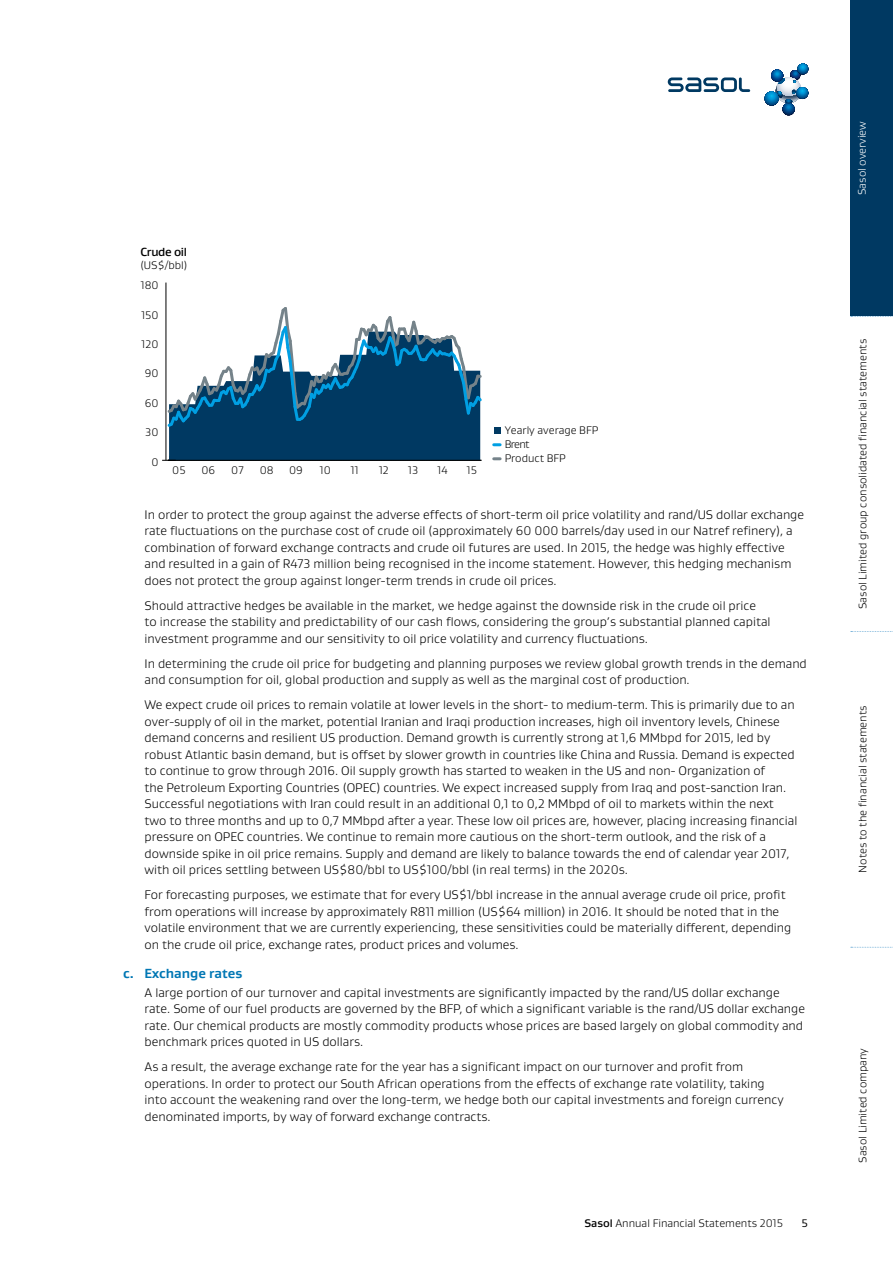
<style>
.page{position:relative;width:893px;height:1263px;background:#fff}
.page>*{position:absolute;margin:0;border:0;box-sizing:border-box;transform-origin:0 0}
.t1{font:700 13.5px "Gustan";color:#0077b4}
.t2{font:300 12.75px/16.5px "Gustan";color:#000}
.t3{font:500 12px "Gustan";letter-spacing:-.025em;color:#000}
.t4{font:300 11.25px/13.8px "Gustan";color:#000}
.t5{font:300 11.25px "Gustan";color:#fff}
.t6{font:11.25px "Gustan";color:#000}
.s1{font-weight:500}
</style>
<div class="page">
<svg style="left:851px;top:316px;width:42px;height:1px"></svg>
<svg style="left:851px;top:631px;width:42px;height:1px"></svg>
<svg style="left:851px;top:947px;width:42px;height:1px"></svg>
<div style="left:850px;top:0;width:43px;height:316px;background:#003962"></div>
<svg style="left:765px;top:64px;width:43px;height:51px"></svg>
<svg style="left:668px;top:77px;width:82px;height:15px"></svg>
<svg style="left:494px;top:427px;width:6px;height:6px"></svg>
<svg style="left:494px;top:443px;width:6px;height:3px"></svg>
<svg style="left:494px;top:457px;width:6px;height:3px"></svg>
<hr style="left:166px;top:283px;width:1px;height:177px;background:#000">
<svg style="left:162px;top:304px;width:320px;height:157px"></svg>
<p class="t3" style="left:140px;top:244px;width:48px">Crude oil</p>
<p class="t4" style="left:140px;top:258px;width:48px">(US$/bbl)</p>
<p class="t4" style="left:141px;top:278px;width:19px">180</p>
<p class="t4" style="left:141px;top:308px;width:19px">150</p>
<p class="t4" style="left:142px;top:337px;width:18px">120</p>
<p class="t4" style="left:145px;top:366px;width:15px">90</p>
<p class="t4" style="left:145px;top:396px;width:15px">60</p>
<p class="t4" style="left:145px;top:425px;width:15px">30</p>
<p class="t4" style="left:151px;top:455px;width:9px">0</p>
<p class="t4" style="left:172px;top:463px;width:15px">05</p>
<p class="t4" style="left:201px;top:463px;width:15px">06</p>
<p class="t4" style="left:231px;top:463px;width:14px">07</p>
<p class="t4" style="left:260px;top:463px;width:15px">08</p>
<p class="t4" style="left:289px;top:463px;width:15px">09</p>
<p class="t4" style="left:320px;top:463px;width:12px">10</p>
<p class="t4" style="left:351px;top:463px;width:9px">11</p>
<p class="t4" style="left:379px;top:463px;width:11px">12</p>
<p class="t4" style="left:408px;top:463px;width:12px">13</p>
<p class="t4" style="left:437px;top:463px;width:12px">14</p>
<p class="t4" style="left:467px;top:463px;width:12px">15</p>
<p class="t4" style="left:505px;top:423px;width:95px">Yearly average BFP<br>Brent<br>Product BFP</p>
<p class="t2" style="left:145px;top:506px;width:661px">In order to protect the group against the adverse effects of short-term oil price volatility and rand/US dollar exchange rate fluctuations on the purchase cost of crude oil (approximately 60 000 barrels/day used in our Natref refinery), a combination of forward exchange contracts and crude oil futures are used. In 2015, the hedge was highly effective and resulted in a gain of R473 million being recognised in the income statement. However, this hedging mechanism does not protect the group against longer-term trends in crude oil prices.</p>
<p class="t2" style="left:145px;top:597px;width:627px">Should attractive hedges be available in the market, we hedge against the downside risk in the crude oil price to increase the stability and predictability of our cash flows, considering the group’s substantial planned capital investment programme and our sensitivity to oil price volatility and currency fluctuations.</p>
<p class="t2" style="left:145px;top:655px;width:664px">In determining the crude oil price for budgeting and planning purposes we review global growth trends in the demand and consumption for oil, global production and supply as well as the marginal cost of production.</p>
<p class="t2" style="left:145px;top:696px;width:654px">We expect crude oil prices to remain volatile at lower levels in the short- to medium-term. This is primarily due to an over-supply of oil in the market, potential Iranian and Iraqi production increases, high oil inventory levels, Chinese demand concerns and resilient US production. Demand growth is currently strong at 1,6 MMbpd for 2015, led by robust Atlantic basin demand, but is offset by slower growth in countries like China and Russia. Demand is expected to continue to grow through 2016. Oil supply growth has started to weaken in the US and non- Organization of<br>the Petroleum Exporting Countries (OPEC) countries. We expect increased supply from Iraq and post-sanction Iran.<br>Successful negotiations with Iran could result in an additional 0,1 to 0,2 MMbpd of oil to markets within the next two to three months and up to 0,7 MMbpd after a year. These low oil prices are, however, placing increasing financial pressure on OPEC countries. We continue to remain more cautious on the short-term outlook, and the risk of a downside spike in oil price remains. Supply and demand are likely to balance towards the end of calendar year 2017, with oil prices settling between US$80/bbl to US$100/bbl (in real terms) in the 2020s.</p>
<p class="t2" style="left:145px;top:886px;width:648px">For forecasting purposes, we estimate that for every US$1/bbl increase in the annual average crude oil price, profit from operations will increase by approximately R811 million (US$64 million) in 2016. It should be noted that in the volatile environment that we are currently experiencing, these sensitivities could be materially different, depending on the crude oil price, exchange rates, product prices and volumes.</p>
<p class="t1" style="left:123px;top:964px;width:121px">c. Exchange rates</p>
<p class="t2" style="left:145px;top:984px;width:662px">A large portion of our turnover and capital investments are significantly impacted by the rand/US dollar exchange rate. Some of our fuel products are governed by the BFP, of which a significant variable is the rand/US dollar exchange rate. Our chemical products are mostly commodity products whose prices are based largely on global commodity and benchmark prices quoted in US dollars.</p>
<p class="t2" style="left:145px;top:1058px;width:641px">As a result, the average exchange rate for the year has a significant impact on our turnover and profit from operations. In order to protect our South African operations from the effects of exchange rate volatility, taking into account the weakening rand over the long-term, we hedge both our capital investments and foreign currency denominated imports, by way of forward exchange contracts.</p>
<p class="t4" style="left:584px;top:1216px;width:200px"><span class="s1">Sasol</span> Annual Financial Statements 2015</p>
<p class="t6" style="left:802px;top:1216px;width:8px">5</p>
<p class="t5" style="left:855px;top:195px;width:75px;rotate:-90deg">Sasol overview</p>
<p class="t4" style="left:856px;top:609px;width:271px;rotate:-90deg">Sasol Limited group consolidated financial statements</p>
<p class="t4" style="left:856px;top:873px;width:169px;rotate:-90deg">Notes to the financial statements</p>
<p class="t4" style="left:856px;top:1162px;width:116px;rotate:-90deg">Sasol Limited company</p>
</div>
